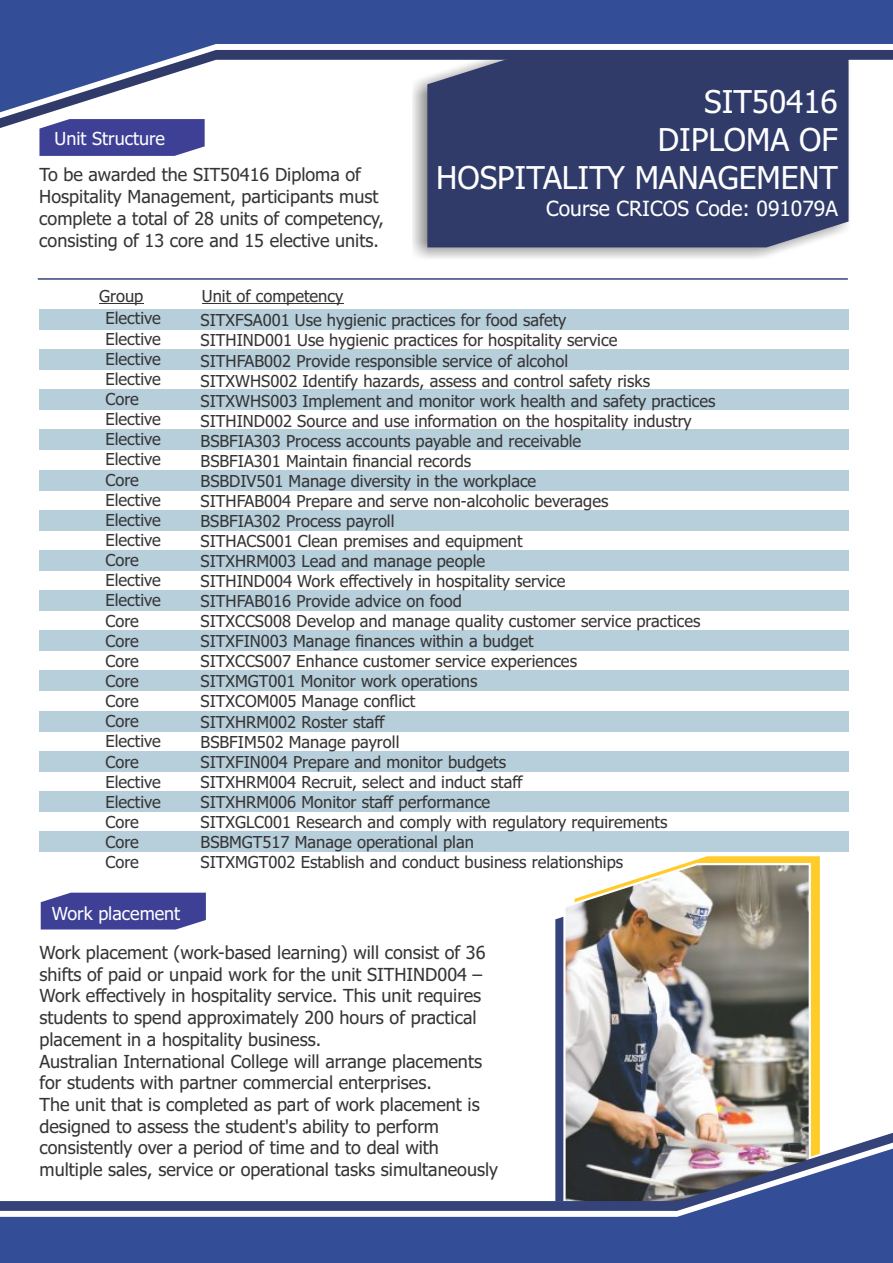
<style>
.page{position:relative;width:893px;height:1263px;background:#fff}
.page>*{position:absolute;margin:0;border:0;box-sizing:border-box;transform-origin:0 0}
.t1{font:31.5px/38px "Tahoma";color:#fefefe;text-align:right}
.t2{font:21px "Tahoma";color:#fefefe}
.t3{font:18px/21.8px "Tahoma";color:#373435}
.t4{font:18px "Tahoma";color:#fefefe}
.t5{font:16.5px/20.1px "Tahoma";color:#373435}
</style>
<div class="page">
<svg style="left:689px;top:856px;width:131px;height:277px;background:#ffce32"></svg>
<svg style="left:555px;top:917px;width:7px;height:216px;background:#3f4d81"></svg>
<img style="left:562px;top:862px;width:250px;height:271px">
<img style="left:555px;top:1133px;width:338px;height:15px">
<svg style="left:0;top:1148px;width:893px;height:115px;fill:#334e96"></svg>
<div style="left:41px;top:893px;width:165px;height:36px;background:#3e4095"></div>
<svg style="left:39px;top:128px;width:166px;height:28px;background:#454799"></svg>
<div style="left:39px;top:309px;width:809px;height:20px;background:#b6cfdb"></div>
<div style="left:39px;top:350px;width:809px;height:20px;background:#b6cfdb"></div>
<div style="left:39px;top:390px;width:809px;height:20px;background:#b6cfdb"></div>
<div style="left:39px;top:430px;width:809px;height:20px;background:#b6cfdb"></div>
<div style="left:39px;top:470px;width:809px;height:20px;background:#b6cfdb"></div>
<div style="left:39px;top:510px;width:809px;height:20px;background:#b6cfdb"></div>
<div style="left:39px;top:550px;width:809px;height:20px;background:#b6cfdb"></div>
<div style="left:39px;top:590px;width:809px;height:21px;background:#b6cfdb"></div>
<div style="left:39px;top:631px;width:809px;height:20px;background:#b6cfdb"></div>
<div style="left:39px;top:671px;width:809px;height:20px;background:#b6cfdb"></div>
<div style="left:39px;top:711px;width:809px;height:20px;background:#b6cfdb"></div>
<div style="left:39px;top:751px;width:809px;height:20px;background:#b6cfdb"></div>
<div style="left:39px;top:791px;width:809px;height:20px;background:#b6cfdb"></div>
<div style="left:39px;top:831px;width:809px;height:20px;background:#b6cfdb"></div>
<hr style="left:38px;top:278px;width:810px;height:2px;background:#34437a">
<hr style="left:99px;top:303px;width:44px;height:1px;background:#373435">
<hr style="left:202px;top:303px;width:141px;height:1px;background:#373435">
<img style="left:412px;top:128px;width:437px;height:130px">
<div style="left:427px;top:128px;width:421px;height:119px;background:#303b69"></div>
<svg style="left:0;top:112px;width:849px;height:16px;fill:#303b69"></svg>
<svg style="left:0;top:0;width:893px;height:112px;fill:#334e96"></svg>
<p class="t4" style="left:55px;top:131px;width:112px">Unit Structure</p>
<p class="t3" style="left:39px;top:165px;width:346px">To be awarded the SIT50416 Diploma of Hospitality Management, participants must complete a total of 28 units of competency, consisting of 13 core and 15 elective units.</p>
<p class="t5" style="left:99px;top:287px;width:46px">Group</p>
<p class="t5" style="left:202px;top:287px;width:143px">Unit of competency</p>
<h1 class="t1" style="left:436px;top:85px;width:403px">SIT50416<br>DIPLOMA OF<br>HOSPITALITY MANAGEMENT</h1>
<p class="t2" style="left:546px;top:200px;width:293px">Course CRICOS Code: 091079A</p>
<p class="t5" style="left:105px;top:310px;width:57px">Elective<br>Elective<br>Elective<br>Elective<br>Core<br>Elective<br>Elective<br>Elective<br>Core<br>Elective<br>Elective<br>Elective<br>Core<br>Elective<br>Elective<br>Core<br>Core<br>Core<br>Core<br>Core<br>Core<br>Elective<br>Core<br>Elective<br>Elective<br>Core<br>Core<br>Core</p>
<p class="t5" style="left:201px;top:312px;width:516px">SITXFSA001 Use hygienic practices for food safety<br>SITHIND001 Use hygienic practices for hospitality service<br>SITHFAB002 Provide responsible service of alcohol<br>SITXWHS002 Identify hazards, assess and control safety risks SITXWHS003 Implement and monitor work health and safety practices SITHIND002 Source and use information on the hospitality industry BSBFIA303 Process accounts payable and receivable<br>BSBFIA301 Maintain financial records<br>BSBDIV501 Manage diversity in the workplace<br>SITHFAB004 Prepare and serve non-alcoholic beverages<br>BSBFIA302 Process payroll<br>SITHACS001 Clean premises and equipment<br>SITXHRM003 Lead and manage people<br>SITHIND004 Work effectively in hospitality service<br>SITHFAB016 Provide advice on food<br>SITXCCS008 Develop and manage quality customer service practices SITXFIN003 Manage finances within a budget<br>SITXCCS007 Enhance customer service experiences<br>SITXMGT001 Monitor work operations<br>SITXCOM005 Manage conflict<br>SITXHRM002 Roster staff<br>BSBFIM502 Manage payroll<br>SITXFIN004 Prepare and monitor budgets<br>SITXHRM004 Recruit, select and induct staff<br>SITXHRM006 Monitor staff performance<br>SITXGLC001 Research and comply with regulatory requirements BSBMGT517 Manage operational plan<br>SITXMGT002 Establish and conduct business relationships</p>
<p class="t4" style="left:52px;top:906px;width:130px">Work placement</p>
<p class="t3" style="left:40px;top:943px;width:460px">Work placement (work-based learning) will consist of 36 shifts of paid or unpaid work for the unit SITHIND004 – Work effectively in hospitality service. This unit requires students to spend approximately 200 hours of practical placement in a hospitality business.<br>Australian International College will arrange placements for students with partner commercial enterprises.<br>The unit that is completed as part of work placement is designed to assess the student's ability to perform consistently over a period of time and to deal with multiple sales, service or operational tasks simultaneously</p>
</div>
